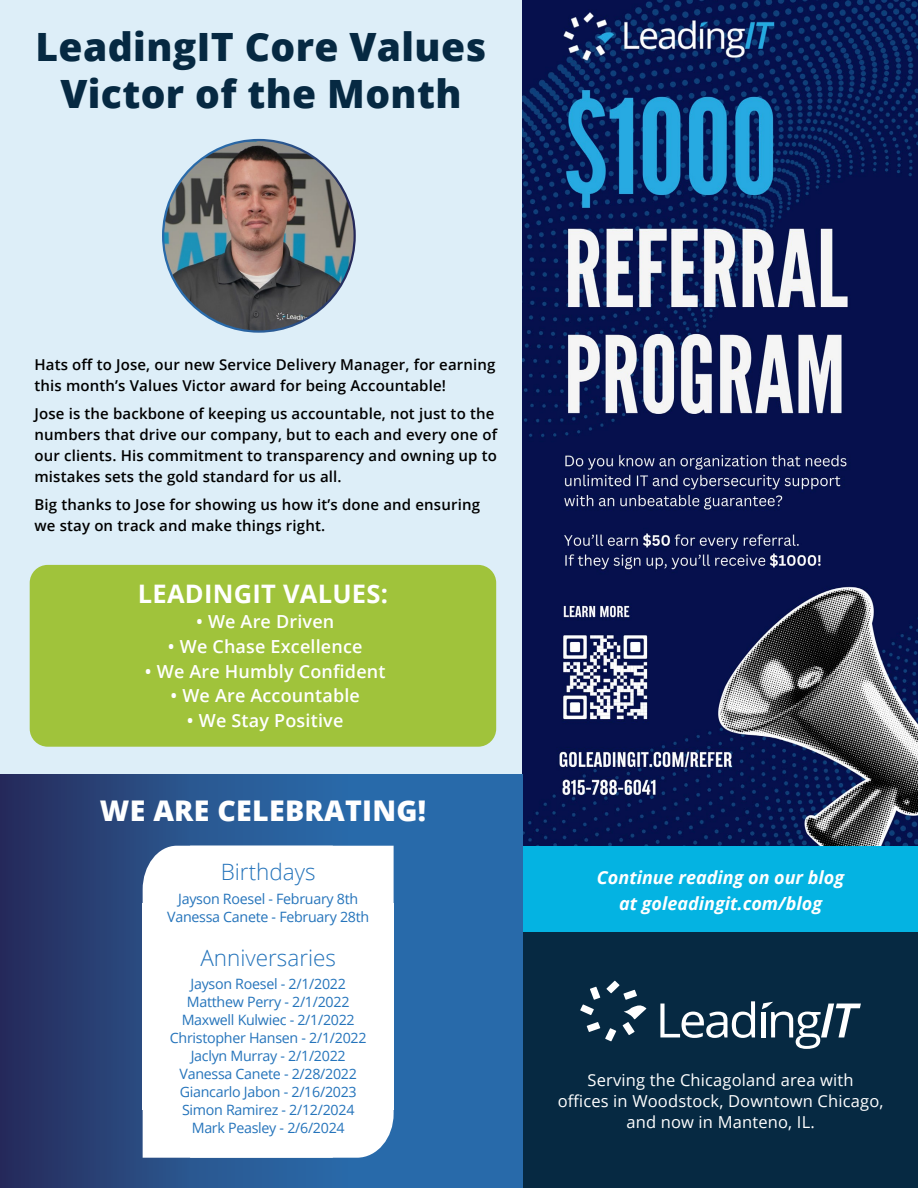
<style>
.page{position:relative;width:918px;height:1188px;background:#fff}
.page>*{position:absolute;margin:0;border:0;box-sizing:border-box;transform-origin:0 0}
.t1{font:800 39px/46.5px "Open Sans";letter-spacing:.01em;color:#062942;text-align:center}
.t2{font:800 28.5px "Open Sans";letter-spacing:.01em;color:#fff}
.t3{font:700 25.5px "Open Sans";letter-spacing:.01em;color:#fff}
.t4{font:300 22.5px "Open Sans";color:#2574bb}
.t5{font:600 18px "Open Sans";letter-spacing:.01em;color:#fff}
.t6{font:italic 700 18px/25.5px "Open Sans";color:#fff;text-align:center}
.t7{font:16.5px/21px "Open Sans";letter-spacing:.01em;color:#fff;text-align:center}
.t8{font:600 15px/21px "Open Sans";letter-spacing:.01em;color:#000}
.t9{font:14.25px "Open Sans";letter-spacing:-.02em;color:#2574bb}
</style>
<div class="page">
<div style="left:0;top:0;width:524px;height:846px;background:#ddeef8"></div>
<img style="left:522px;top:0;width:396px;height:846px">
<img style="left:163px;top:140px;width:192px;height:192px;border-radius:96px">
<div style="left:30px;top:565px;width:466px;height:182px;background:#a0c33b;border-radius:18px"></div>
<div style="left:522px;top:846px;width:396px;height:87px;background:#04b3e2"></div>
<div style="left:520px;top:932px;width:398px;height:256px;background:#062942"></div>
<svg style="left:580px;top:981px;width:67px;height:60px"></svg>
<svg style="left:660px;top:1001px;width:95px;height:37px"></svg>
<hr style="left:761px;top:1012px;width:4px;height:25px;background:#fff">
<svg style="left:762px;top:1002px;width:99px;height:47px"></svg>
<svg style="left:0;top:775px;width:522px;height:413px;background:#28538d"></svg>
<svg style="left:143px;top:846px;width:251px;height:57px"></svg>
<svg style="left:143px;top:1110px;width:251px;height:48px"></svg>
<div style="left:143px;top:903px;width:251px;height:207px;background:#fff"></div>
<p class="t1" style="left:36px;top:22px;width:452px">LeadingIT Core Values<br>Victor of the Month</p>
<p class="t8" style="left:34px;top:354px;width:463px">Hats off to Jose, our new Service Delivery Manager, for earning this month’s Values Victor award for being Accountable!</p>
<p class="t8" style="left:34px;top:403px;width:464px">Jose is the backbone of keeping us accountable, not just to the numbers that drive our company, but to each and every one of our clients. His commitment to transparency and owning up to mistakes sets the gold standard for us all.</p>
<p class="t8" style="left:34px;top:494px;width:447px">Big thanks to Jose for showing us how it’s done and ensuring we stay on track and make things right.</p>
<p class="t3" style="left:138px;top:576px;width:252px">LEADINGIT VALUES:</p>
<p class="t5" style="left:196px;top:609px;width:140px">• We Are Driven</p>
<p class="t5" style="left:168px;top:634px;width:196px">• We Chase Excellence</p>
<p class="t5" style="left:145px;top:659px;width:242px">• We Are Humbly Confident</p>
<p class="t5" style="left:170px;top:683px;width:191px">• We Are Accountable</p>
<p class="t5" style="left:187px;top:708px;width:158px">• We Stay Positive</p>
<p class="t2" style="left:100px;top:789px;width:328px">WE ARE CELEBRATING!</p>
<p class="t4" style="left:221px;top:857px;width:96px">Birthdays</p>
<p class="t9" style="left:178px;top:889px;width:182px">Jayson Roesel - February 8th</p>
<p class="t9" style="left:167px;top:907px;width:204px">Vanessa Canete - February 28th</p>
<p class="t4" style="left:200px;top:942px;width:137px">Anniversaries</p>
<p class="t9" style="left:191px;top:974px;width:157px">Jayson Roesel - 2/1/2022</p>
<p class="t9" style="left:187px;top:992px;width:164px">Matthew Perry - 2/1/2022</p>
<p class="t9" style="left:182px;top:1010px;width:175px">Maxwell Kulwiec - 2/1/2022</p>
<p class="t9" style="left:170px;top:1028px;width:198px">Christopher Hansen - 2/1/2022</p>
<p class="t9" style="left:191px;top:1046px;width:156px">Jaclyn Murray - 2/1/2022</p>
<p class="t9" style="left:180px;top:1064px;width:179px">Vanessa Canete - 2/28/2022</p>
<p class="t9" style="left:180px;top:1082px;width:179px">Giancarlo Jabon - 2/16/2023</p>
<p class="t9" style="left:182px;top:1100px;width:174px">Simon Ramirez - 2/12/2024</p>
<p class="t9" style="left:192px;top:1118px;width:154px">Mark Peasley - 2/6/2024</p>
<p class="t6" style="left:597px;top:864px;width:249px">Continue reading on our blog at goleadingit.com/blog</p>
<p class="t7" style="left:558px;top:1069px;width:327px">Serving the Chicagoland area with<br>offices in Woodstock, Downtown Chicago, and now in Manteno, IL.</p>
</div>
